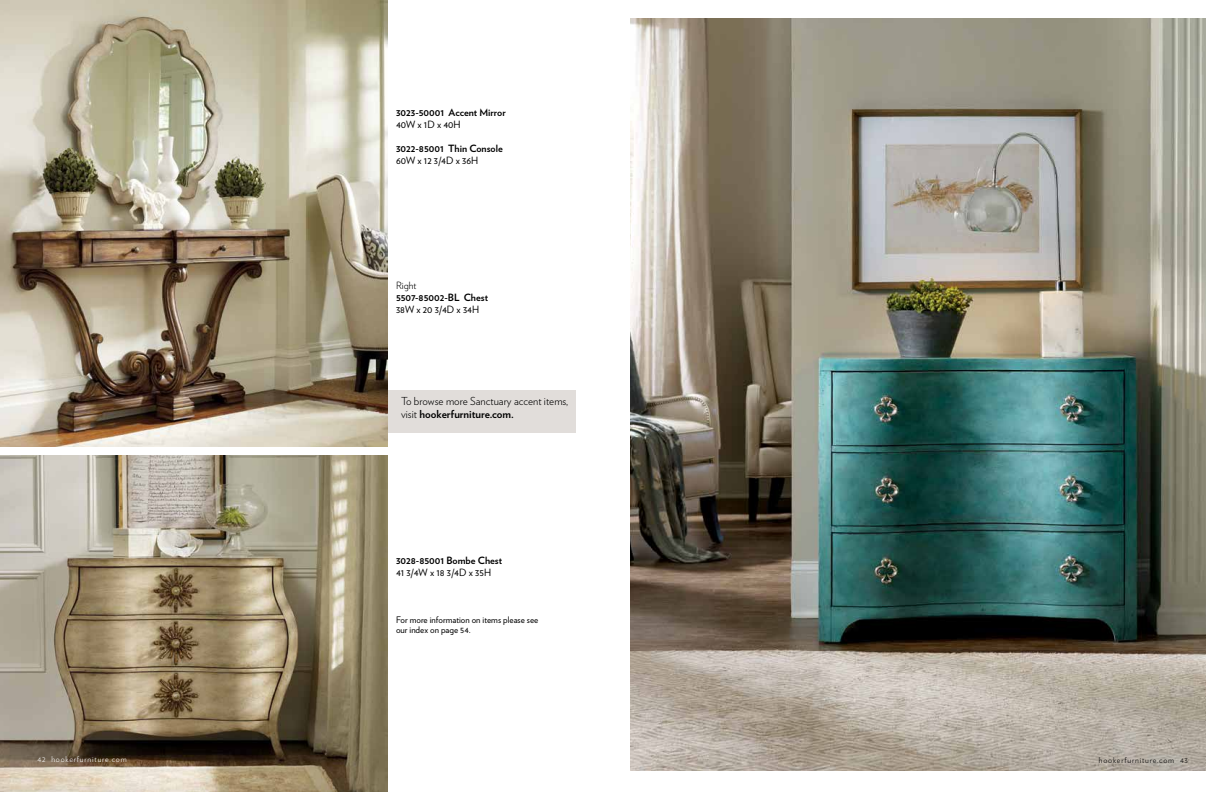
<style>
.page{position:relative;width:1224px;height:792px;background:#fff}
.page>*{position:absolute;margin:0;border:0;box-sizing:border-box;transform-origin:0 0}
.t1{font:300 11px/13.2px "Verlag";color:#000}
.t2{font:700 10px "Verlag";color:#000}
.t3{font:10px "Verlag";color:#000}
.t4{font:300 10px "Verlag";color:#000}
.t5{font:9px/10.8px "Verlag";color:#000}
.t6{font:300 8px "Verlag";letter-spacing:.1em;color:#fff}
.t7{font:300 8px "Verlag";letter-spacing:.1em;color:#000}
.s1{font-weight:700}
</style>
<div class="page">
<div style="left:387px;top:390px;width:189px;height:43px;background:#e1ddda"></div>
<img style="left:0;top:456px;width:387px;height:336px">
<img style="left:0;top:0;width:387px;height:447px">
<img style="left:630px;top:19px;width:576px;height:752px">
<p class="t2" style="left:396px;top:105px;width:111px">3023-50001 Accent Mirror</p>
<p class="t3" style="left:396px;top:117px;width:66px">40W x 1D x 40H</p>
<p class="t2" style="left:396px;top:141px;width:108px">3022-85001 Thin Console</p>
<p class="t3" style="left:396px;top:153px;width:84px">60W x 12 3/4D x 36H</p>
<p class="t4" style="left:396px;top:278px;width:22px">Right</p>
<p class="t2" style="left:396px;top:289px;width:94px">5507-85002-BL Chest</p>
<p class="t3" style="left:396px;top:302px;width:85px">38W x 20 3/4D x 34H</p>
<p class="t1" style="left:401px;top:394px;width:169px">To browse more Sanctuary accent items, visit <span class="s1">hookerfurniture.com.</span></p>
<p class="t2" style="left:396px;top:552px;width:108px">3028-85001 Bombe Chest</p>
<p class="t3" style="left:396px;top:565px;width:97px">41 3/4W x 18 3/4D x 35H</p>
<p class="t5" style="left:396px;top:614px;width:144px">For more information on items please see our index on page 54.</p>
<p class="t6" style="left:37px;top:754px;width:91px">42 hookerfurniture.com</p>
<p class="t7" style="left:1099px;top:754px;width:91px">hookerfurniture.com 43</p>
</div>
